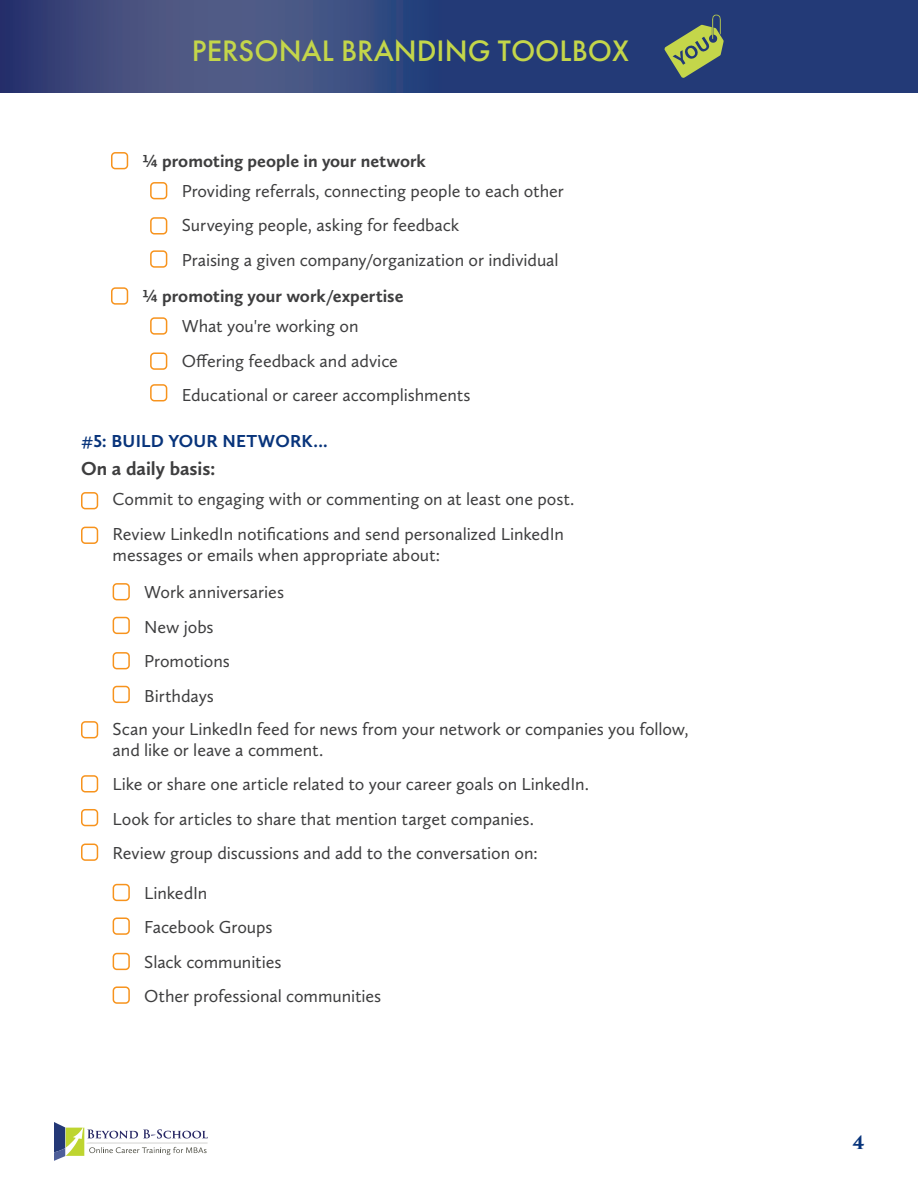
<style>
.page{position:relative;width:918px;height:1188px;background:#fff}
.page>*{position:absolute;margin:0;border:0;box-sizing:border-box;transform-origin:0 0}
.t1{font:500 30.75px "Futura PT";color:#c4d64a}
.t2{font:700 19.5px "Calluna Sans";color:#3e3e3f}
.t3{font:18px/34.5px "Calluna Sans";letter-spacing:-.005em;color:#3e3e3f}
.t4{font:700 18px "Calluna Sans";color:#3e3e3f}
.t5{font:700 18px "Calluna Sans";letter-spacing:.015em;color:#08347b}
.t6{font:700 18px "Trajan Pro 3";color:#08347b}
</style>
<div class="page">
<svg style="left:54px;top:1122px;width:154px;height:39px"></svg>
<img style="left:0;top:0;width:918px;height:92px">
<svg style="left:664px;top:14px;width:60px;height:64px;background:#677c63"></svg>
<div style="left:81px;top:492px;width:17px;height:17px;border:2px solid #f7931d;border-radius:4px"></div>
<div style="left:81px;top:721px;width:17px;height:17px;border:2px solid #f7931d;border-radius:4px"></div>
<div style="left:81px;top:809px;width:17px;height:17px;border:2px solid #f7931d;border-radius:4px"></div>
<div style="left:113px;top:583px;width:17px;height:17px;border:2px solid #f7931d;border-radius:4px"></div>
<div style="left:113px;top:884px;width:17px;height:17px;border:2px solid #f7931d;border-radius:4px"></div>
<div style="left:113px;top:652px;width:17px;height:17px;border:2px solid #f7931d;border-radius:4px"></div>
<div style="left:113px;top:953px;width:17px;height:17px;border:2px solid #f7931d;border-radius:4px"></div>
<div style="left:113px;top:617px;width:17px;height:17px;border:2px solid #f7931d;border-radius:4px"></div>
<div style="left:113px;top:917px;width:17px;height:18px;border:2px solid #f7931d;border-radius:4px"></div>
<div style="left:113px;top:686px;width:17px;height:17px;border:2px solid #f7931d;border-radius:4px"></div>
<div style="left:113px;top:986px;width:17px;height:18px;border:2px solid #f7931d;border-radius:4px"></div>
<div style="left:81px;top:527px;width:17px;height:17px;border:2px solid #f7931d;border-radius:4px"></div>
<div style="left:81px;top:775px;width:17px;height:18px;border:2px solid #f7931d;border-radius:4px"></div>
<div style="left:81px;top:844px;width:17px;height:17px;border:2px solid #f7931d;border-radius:4px"></div>
<div style="left:111px;top:152px;width:17px;height:17px;border:2px solid #f7931d;border-radius:4px"></div>
<div style="left:111px;top:287px;width:17px;height:18px;border:2px solid #f7931d;border-radius:4px"></div>
<div style="left:150px;top:182px;width:17px;height:17px;border:2px solid #f7931d;border-radius:4px"></div>
<div style="left:150px;top:317px;width:17px;height:18px;border:2px solid #f7931d;border-radius:4px"></div>
<div style="left:150px;top:217px;width:17px;height:18px;border:2px solid #f7931d;border-radius:4px"></div>
<div style="left:150px;top:352px;width:17px;height:18px;border:2px solid #f7931d;border-radius:4px"></div>
<div style="left:150px;top:250px;width:17px;height:18px;border:2px solid #f7931d;border-radius:4px"></div>
<div style="left:150px;top:384px;width:17px;height:17px;border:2px solid #f7931d;border-radius:4px"></div>
<h1 class="t1" style="left:192px;top:32px;width:439px">PERSONAL BRANDING TOOLBOX</h1>
<p class="t4" style="left:143px;top:150px;width:285px">¼ promoting people in your network</p>
<p class="t3" style="left:182px;top:173px;width:384px">Providing referrals, connecting people to each other<br>Surveying people, asking for feedback<br>Praising a given company/organization or individual</p>
<p class="t4" style="left:143px;top:285px;width:262px">¼ promoting your work/expertise</p>
<p class="t3" style="left:182px;top:309px;width:290px">What you're working on<br>Offering feedback and advice<br>Educational or career accomplishments</p>
<p class="t5" style="left:81px;top:430px;width:248px">#5: BUILD YOUR NETWORK...</p>
<p class="t2" style="left:81px;top:457px;width:136px">On a daily basis:</p>
<p class="t3" style="left:113px;top:482px;width:463px">Commit to engaging with or commenting on at least one post.<br>Review LinkedIn notifications and send personalized LinkedIn</p>
<p class="t3" style="left:113px;top:537px;width:329px">messages or emails when appropriate about:</p>
<p class="t3" style="left:144px;top:575px;width:141px">Work anniversaries<br>New jobs<br>Promotions<br>Birthdays</p>
<p class="t3" style="left:113px;top:718px;width:577px;line-height:21px">Scan your LinkedIn feed for news from your network or companies you follow, and like or leave a comment.</p>
<p class="t3" style="left:113px;top:767px;width:478px">Like or share one article related to your career goals on LinkedIn.<br>Look for articles to share that mention target companies.<br>Review group discussions and add to the conversation on:</p>
<p class="t3" style="left:144px;top:875px;width:239px">LinkedIn<br>Facebook Groups<br>Slack communities<br>Other professional communities</p>
<p class="t6" style="left:852px;top:1129px;width:14px">4</p>
</div>
